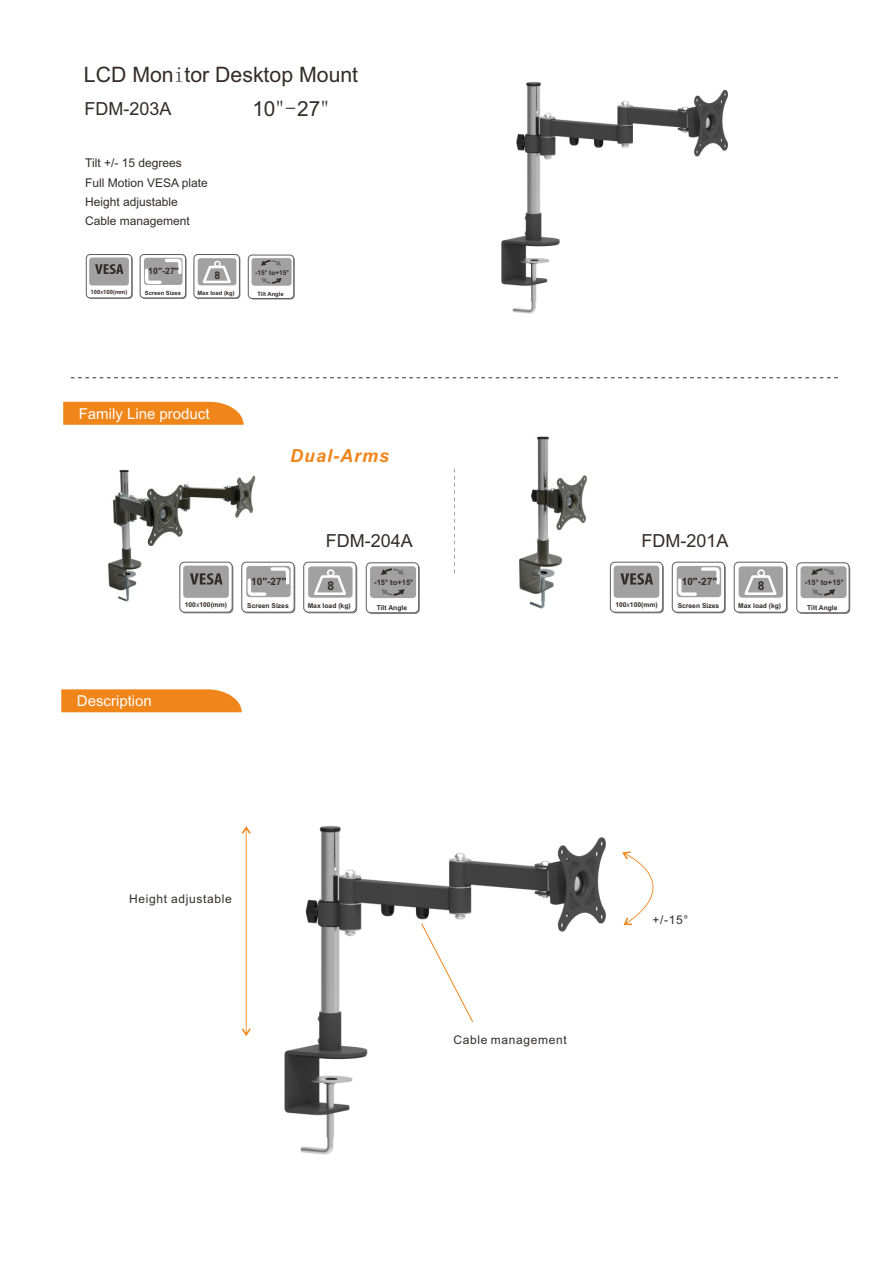
<style>
.page{position:relative;width:893px;height:1263px;background:#fff}
.page>*{position:absolute;margin:0;border:0;box-sizing:border-box;transform-origin:0 0}
.t1{font:21.3px "Arial";color:#332c2b}
.t2{font:20.85px "Arial";color:#332c2b}
.t3{font:18px "Arial";color:#332c2b}
.t4{font:italic 700 18px "Arial";letter-spacing:.055em;color:#f08519}
.t5{font:15px "Arial Unicode MS";color:#fefefe}
.t6{font:700 12.15px "Arial";color:#332c2b}
.t7{font:12px/19.2px "Arial";color:#332c2b}
.t8{font:12px "Arial";letter-spacing:.055em;color:#332c2b}
.t9{font:700 10.5px "Arial";color:#332c2b}
.t10{font:700 10.05px "Arial";color:#332c2b}
.t11{font:700 8.85px "Arial";color:#332c2b}
.t12{font:700 7.5px "Arial";color:#332c2b}
.t13{font:700 6.75px "Arial";color:#332c2b}
.t14{font:700 6.6px "Arial";color:#332c2b}
.t15{font:700 5.85px "Arial";color:#332c2b}
.s1{font-family:"Sim Sun"}
.s2{font-family:"Batang"}
.s3{font-weight:400}
</style>
<div class="page">
<img style="left:108px;top:469px;width:162px;height:145px">
<img style="left:519px;top:436px;width:91px;height:173px">
<img style="left:501px;top:81px;width:227px;height:233px">
<img style="left:284px;top:825px;width:346px;height:330px">
<svg style="left:242px;top:826px;width:9px;height:210px"></svg>
<svg style="left:421px;top:922px;width:53px;height:101px"></svg>
<svg style="left:622px;top:851px;width:31px;height:74px"></svg>
<svg style="left:141px;top:256px;width:46px;height:43px"></svg>
<div style="left:140px;top:254px;width:46px;height:44px;background:#fefefe;border:1px solid #5f5d5d;border-radius:4px"></div>
<svg style="left:144px;top:257px;width:39px;height:28px"></svg>
<div style="left:195px;top:256px;width:45px;height:43px;background:#807f80;border-radius:4px"></div>
<div style="left:194px;top:254px;width:46px;height:44px;background:#fefefe;border:1px solid #5f5d5d;border-radius:4px"></div>
<div style="left:198px;top:258px;width:38px;height:27px;background:#a1a1a1;border-radius:3px"></div>
<svg style="left:202px;top:261px;width:29px;height:23px"></svg>
<svg style="left:87px;top:256px;width:46px;height:43px"></svg>
<div style="left:86px;top:254px;width:46px;height:44px;background:#fefefe;border:1px solid #5f5d5d;border-radius:4px"></div>
<div style="left:89px;top:257px;width:40px;height:28px;background:#a1a1a1;border-radius:3px"></div>
<svg style="left:95px;top:264px;width:28px;height:10px"></svg>
<svg style="left:454px;top:469px;width:1px;height:105px"></svg>
<svg style="left:63px;top:402px;width:181px;height:23px;background:#f08b25"></svg>
<svg style="left:71px;top:377px;width:767px;height:1px"></svg>
<svg style="left:61px;top:689px;width:181px;height:23px;background:#f08c26"></svg>
<svg style="left:249px;top:256px;width:46px;height:44px"></svg>
<div style="left:248px;top:255px;width:46px;height:44px;background:#fefefe;border:1px solid #5f5d5d;border-radius:4px"></div>
<div style="left:252px;top:258px;width:40px;height:28px;background:#a1a1a1;border-radius:3px"></div>
<svg style="left:261px;top:260px;width:20px;height:6px"></svg>
<svg style="left:261px;top:278px;width:21px;height:6px"></svg>
<svg style="left:673px;top:563px;width:53px;height:50px"></svg>
<div style="left:672px;top:562px;width:53px;height:50px;background:#fefefe;border:1px solid #5f5d5d;border-radius:5px"></div>
<svg style="left:676px;top:566px;width:45px;height:32px"></svg>
<svg style="left:735px;top:563px;width:53px;height:50px"></svg>
<div style="left:734px;top:562px;width:53px;height:50px;background:#fefefe;border:1px solid #5f5d5d;border-radius:5px"></div>
<div style="left:739px;top:566px;width:44px;height:32px;background:#a1a1a1;border-radius:3px"></div>
<svg style="left:744px;top:569px;width:33px;height:26px"></svg>
<svg style="left:611px;top:563px;width:53px;height:50px"></svg>
<div style="left:610px;top:562px;width:53px;height:50px;background:#fefefe;border:1px solid #5f5d5d;border-radius:5px"></div>
<div style="left:614px;top:566px;width:45px;height:32px;background:#a1a1a1;border-radius:3px"></div>
<svg style="left:620px;top:573px;width:33px;height:12px"></svg>
<svg style="left:798px;top:564px;width:52px;height:50px"></svg>
<div style="left:797px;top:563px;width:52px;height:50px;background:#fefefe;border:1px solid #5f5d5d;border-radius:5px"></div>
<div style="left:800px;top:566px;width:47px;height:32px;background:#a1a1a1;border-radius:4px"></div>
<svg style="left:811px;top:568px;width:24px;height:7px"></svg>
<svg style="left:812px;top:589px;width:23px;height:7px"></svg>
<svg style="left:243px;top:563px;width:52px;height:50px"></svg>
<div style="left:242px;top:562px;width:52px;height:50px;background:#fefefe;border:1px solid #5f5d5d;border-radius:5px"></div>
<svg style="left:246px;top:566px;width:45px;height:32px"></svg>
<svg style="left:305px;top:563px;width:52px;height:50px"></svg>
<div style="left:304px;top:562px;width:52px;height:50px;background:#fefefe;border:1px solid #5f5d5d;border-radius:5px"></div>
<div style="left:308px;top:566px;width:45px;height:32px;background:#a1a1a1;border-radius:3px"></div>
<svg style="left:314px;top:569px;width:32px;height:26px"></svg>
<svg style="left:181px;top:563px;width:52px;height:50px"></svg>
<div style="left:180px;top:562px;width:52px;height:50px;background:#fefefe;border:1px solid #5f5d5d;border-radius:5px"></div>
<div style="left:183px;top:566px;width:46px;height:32px;background:#a1a1a1;border-radius:3px"></div>
<svg style="left:190px;top:573px;width:32px;height:12px"></svg>
<svg style="left:367px;top:564px;width:53px;height:50px"></svg>
<div style="left:366px;top:563px;width:53px;height:50px;background:#fefefe;border:1px solid #5f5d5d;border-radius:5px"></div>
<div style="left:370px;top:566px;width:46px;height:32px;background:#a1a1a1;border-radius:4px"></div>
<svg style="left:381px;top:568px;width:23px;height:7px"></svg>
<svg style="left:381px;top:589px;width:24px;height:7px"></svg>
<h1 class="t1" style="left:84px;top:66px;width:276px">LCD Mon<span class="s1">i</span>tor Desktop Mount</h1>
<h3 class="t3" style="left:85px;top:102px;width:89px">FDM-203A</h3>
<h2 class="t2" style="left:252px;top:101px;width:78px">10<span class="s2">"-</span>27<span class="s2">"</span></h2>
<h3 class="t7" style="left:85px;top:155px;width:124px">Tilt +/- 15 degrees<br>Full Motion VESA plate<br>Height adjustable<br>Cable management</h3>
<h3 class="t11" style="left:148px;top:268px;width:32px">10"-27"</h3>
<p class="t15" style="left:145px;top:290px;width:38px">Screen Sizes</p>
<h3 class="t9" style="left:214px;top:271px;width:7px">8</h3>
<p class="t15" style="left:91px;top:289px;width:38px">100<span class="s3">x</span>100(mm)</p>
<p class="t15" style="left:197px;top:290px;width:39px">Max load (kg)</p>
<p class="t14" style="left:255px;top:270px;width:35px">-15° to+15°</p>
<p class="t15" style="left:257px;top:291px;width:28px">Tilt Angle</p>
<h3 class="t5" style="left:79px;top:408px;width:132px">Family Line product</h3>
<h3 class="t4" style="left:290px;top:449px;width:101px">Dual-Arms</h3>
<h3 class="t3" style="left:326px;top:534px;width:89px">FDM-204A</h3>
<h3 class="t3" style="left:642px;top:534px;width:89px">FDM-201A</h3>
<h3 class="t5" style="left:77px;top:695px;width:77px">Description</h3>
<h3 class="t10" style="left:251px;top:578px;width:37px">10"-27"</h3>
<p class="t13" style="left:247px;top:603px;width:43px">Screen Sizes</p>
<p class="t12" style="left:374px;top:580px;width:41px">-15° to+15°</p>
<h3 class="t6" style="left:327px;top:582px;width:8px">8</h3>
<p class="t13" style="left:185px;top:602px;width:44px">100<span class="s3">x</span>100(mm)</p>
<p class="t13" style="left:308px;top:603px;width:45px">Max load (kg)</p>
<p class="t13" style="left:377px;top:605px;width:32px">Tilt Angle</p>
<h3 class="t10" style="left:682px;top:578px;width:37px">10"-27"</h3>
<p class="t13" style="left:678px;top:603px;width:43px">Screen Sizes</p>
<p class="t12" style="left:805px;top:580px;width:41px">-15° to+15°</p>
<h3 class="t6" style="left:758px;top:582px;width:8px">8</h3>
<p class="t13" style="left:615px;top:602px;width:44px">100<span class="s3">x</span>100(mm)</p>
<p class="t13" style="left:738px;top:603px;width:45px">Max load (kg)</p>
<p class="t13" style="left:807px;top:605px;width:32px">Tilt Angle</p>
<h3 class="t8" style="left:129px;top:894px;width:104px">Height adjustable</h3>
<h3 class="t8" style="left:454px;top:1035px;width:115px">Cable management</h3>
<h3 class="t7" style="left:652px;top:911px;width:37px">+/-15°</h3>
</div>
